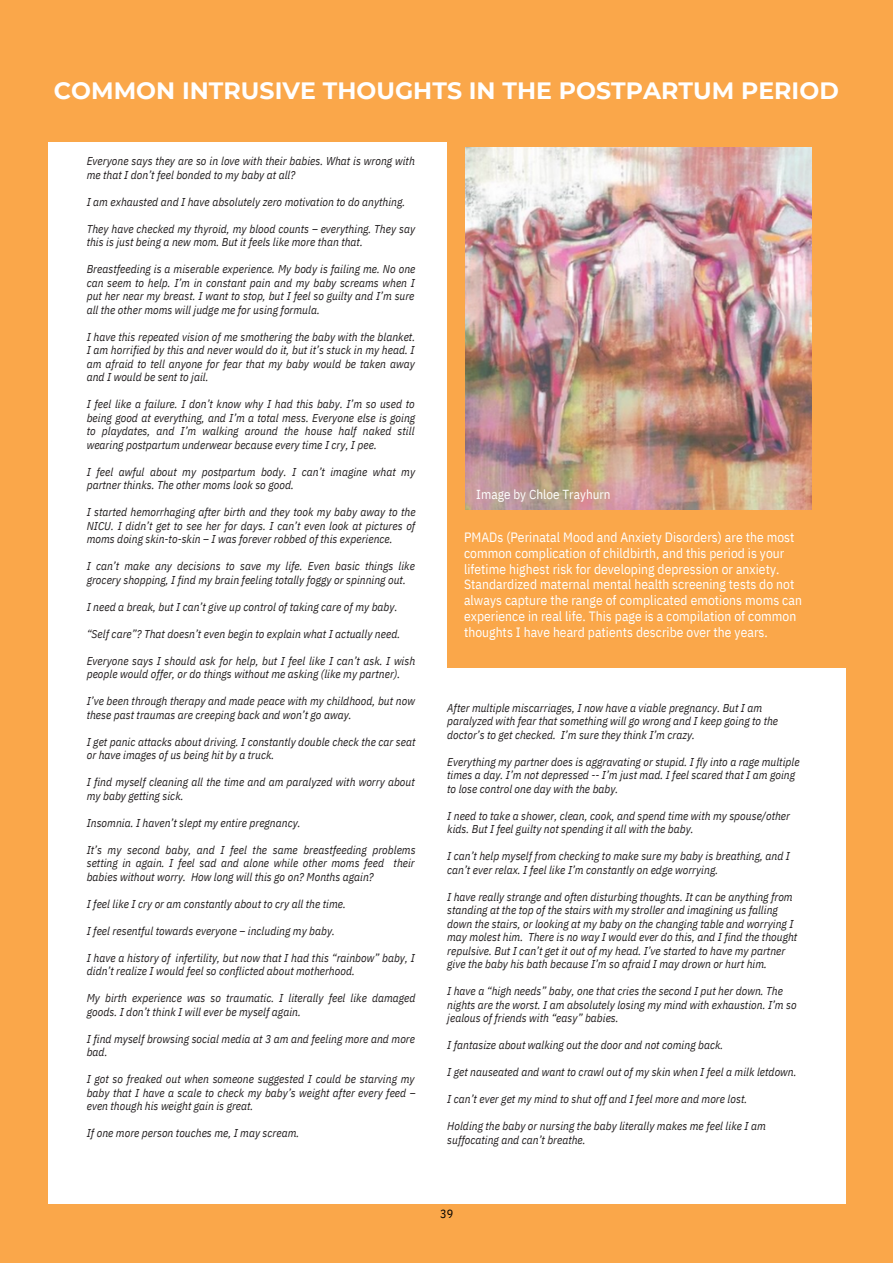
<style>
.page{position:relative;width:893px;height:1264px;background:#fff}
.page>*{position:absolute;margin:0;border:0;box-sizing:border-box;transform-origin:0 0}
.t1{font:700 23.55px "Montserrat";color:#fff}
.t2{font:13.5px/15.8px "IBM Plex Sans Cond";letter-spacing:.005em;color:#fff}
.t3{font:13.05px "IBM Plex Sans Cond";letter-spacing:.005em;color:#fff}
.t4{font:12px "IBM Plex Sans Cond";color:#000}
.t5{font:italic 11.4px/13.5px "IBM Plex Sans Cond";letter-spacing:.005em;color:#231f20}
</style>
<div class="page">
<div style="left:0;top:0;width:892px;height:1262px;background:#faa74a"></div>
<div style="left:48px;top:143px;width:797px;height:1061px;background:#fff"></div>
<div style="left:447px;top:38px;width:415px;height:629px;background:#faa74a"></div>
<img style="left:465px;top:148px;width:346px;height:361px">
<h1 class="t1" style="left:54px;top:76px;width:786px">COMMON INTRUSIVE THOUGHTS IN THE POSTPARTUM PERIOD</h1>
<p class="t5" style="left:87px;top:154px;width:329px">Everyone says they are so in love with their babies. What is wrong with me that I don’t feel bonded to my baby at all?</p>
<p class="t5" style="left:87px;top:195px;width:320px">I am exhausted and I have absolutely zero motivation to do anything.</p>
<p class="t5" style="left:87px;top:222px;width:330px">They have checked my thyroid, my blood counts – everything. They say this is just being a new mom. But it feels like more than that.</p>
<p class="t5" style="left:87px;top:262px;width:330px;text-align:justify">Breastfeeding is a miserable experience. My body is failing me. No one can seem to help. I’m in constant pain and my baby screams when I put her near my breast. I want to stop, but I feel so guilty and I’m sure all the other moms will judge me for using formula.</p>
<p class="t5" style="left:87px;top:330px;width:330px;text-align:justify">I have this repeated vision of me smothering the baby with the blanket.<br>I am horrified by this and never would do it, but it’s stuck in my head. I am afraid to tell anyone for fear that my baby would be taken away and I would be sent to jail.</p>
<p class="t5" style="left:87px;top:397px;width:330px;text-align:justify">I feel like a failure. I don’t know why I had this baby. I’m so used to being good at everything, and I’m a total mess. Everyone else is going to playdates, and I’m walking around the house half naked still wearing postpartum underwear because every time I cry, I pee.</p>
<p class="t5" style="left:87px;top:465px;width:330px">I feel awful about my postpartum body. I can’t imagine what my partner thinks. The other moms look so good.</p>
<p class="t5" style="left:87px;top:505px;width:330px;text-align:justify">I started hemorrhaging after birth and they took my baby away to the NICU. I didn’t get to see her for days. I can’t even look at pictures of moms doing skin-to-skin – I was forever robbed of this experience.</p>
<p class="t5" style="left:87px;top:559px;width:330px">I can’t make any decisions to save my life. Even basic things like grocery shopping, I find my brain feeling totally foggy or spinning out.</p>
<p class="t5" style="left:87px;top:599px;width:312px">I need a break, but I can’t give up control of taking care of my baby.</p>
<p class="t5" style="left:87px;top:626px;width:315px">“Self care”? That doesn’t even begin to explain what I actually need.</p>
<p class="t5" style="left:87px;top:653px;width:330px">Everyone says I should ask for help, but I feel like I can’t ask. I wish people would offer, or do things without me asking (like my partner).</p>
<p class="t5" style="left:87px;top:694px;width:329px">I’ve been through therapy and made peace with my childhood, but now these past traumas are creeping back and won’t go away.</p>
<p class="t5" style="left:87px;top:734px;width:330px">I get panic attacks about driving. I constantly double check the car seat or have images of us being hit by a truck.</p>
<p class="t5" style="left:87px;top:775px;width:329px">I find myself cleaning all the time and am paralyzed with worry about my baby getting sick.</p>
<p class="t5" style="left:87px;top:815px;width:215px">Insomnia. I haven’t slept my entire pregnancy.</p>
<p class="t5" style="left:87px;top:842px;width:330px;text-align:justify">It’s my second baby, and I feel the same breastfeeding problems setting in again. I feel sad and alone while other moms feed their babies without worry. How long will this go on? Months again?</p>
<p class="t5" style="left:87px;top:896px;width:260px">I feel like I cry or am constantly about to cry all the time.</p>
<p class="t5" style="left:87px;top:923px;width:250px">I feel resentful towards everyone – including my baby.</p>
<p class="t5" style="left:87px;top:950px;width:329px">I have a history of infertility, but now that I had this “rainbow” baby, I didn’t realize I would feel so conflicted about motherhood.</p>
<p class="t5" style="left:87px;top:991px;width:330px">My birth experience was so traumatic. I literally feel like damaged goods. I don’t think I will ever be myself again.</p>
<p class="t5" style="left:87px;top:1031px;width:330px">I find myself browsing social media at 3 am and feeling more and more bad.</p>
<p class="t5" style="left:87px;top:1072px;width:330px;text-align:justify">I got so freaked out when someone suggested I could be starving my baby that I have a scale to check my baby’s weight after every feed – even though his weight gain is great.</p>
<p class="t5" style="left:87px;top:1126px;width:214px">If one more person touches me, I may scream.</p>
<p class="t3" style="left:476px;top:486px;width:136px">Image by Chloe Trayhurn</p>
<p class="t2" style="left:464px;top:529px;width:339px">PMADs (Perinatal Mood and Anxiety Disorders) are the most common complication of childbirth, and this period is your lifetime highest risk for developing depression or anxiety.<br>Standardized maternal mental health screening tests do not always capture the range of complicated emotions moms can experience in real life. This page is a compilation of common thoughts I have heard patients describe over the years.</p>
<p class="t5" style="left:447px;top:701px;width:332px">After multiple miscarriages, I now have a viable pregnancy. But I am paralyzed with fear that something will go wrong and I keep going to the doctor’s to get checked. I’m sure they think I’m crazy.</p>
<p class="t5" style="left:447px;top:755px;width:354px">Everything my partner does is aggravating or stupid. I fly into a rage multiple times a day. I’m not depressed -- I’m just mad. I feel scared that I am going to lose control one day with the baby.</p>
<p class="t5" style="left:447px;top:808px;width:344px">I need to take a shower, clean, cook, and spend time with my spouse/other kids. But I feel guilty not spending it all with the baby.</p>
<p class="t5" style="left:447px;top:849px;width:344px">I can’t help myself from checking to make sure my baby is breathing, and I can’t ever relax. I feel like I’m constantly on edge worrying.</p>
<p class="t5" style="left:447px;top:889px;width:351px">I have really strange and often disturbing thoughts. It can be anything from standing at the top of the stairs with my stroller and imagining us falling down the stairs, or looking at my baby on the changing table and worrying I may molest him. There is no way I would ever do this, and I find the thought repulsive. But I can’t get it out of my head. I’ve started to have my partner give the baby his bath because I’m so afraid I may drown or hurt him.</p>
<p class="t5" style="left:447px;top:984px;width:351px">I have a “high needs” baby, one that cries the second I put her down. The nights are the worst. I am absolutely losing my mind with exhaustion. I’m so jealous of friends with “easy” babies.</p>
<p class="t5" style="left:447px;top:1038px;width:277px">I fantasize about walking out the door and not coming back.</p>
<p class="t5" style="left:447px;top:1065px;width:351px">I get nauseated and want to crawl out of my skin when I feel a milk letdown.</p>
<p class="t5" style="left:447px;top:1092px;width:301px">I can’t ever get my mind to shut off and I feel more and more lost.</p>
<p class="t5" style="left:447px;top:1119px;width:320px">Holding the baby or nursing the baby literally makes me feel like I am suffocating and can’t breathe.</p>
<p class="t4" style="left:440px;top:1206px;width:14px">39</p>
</div>
